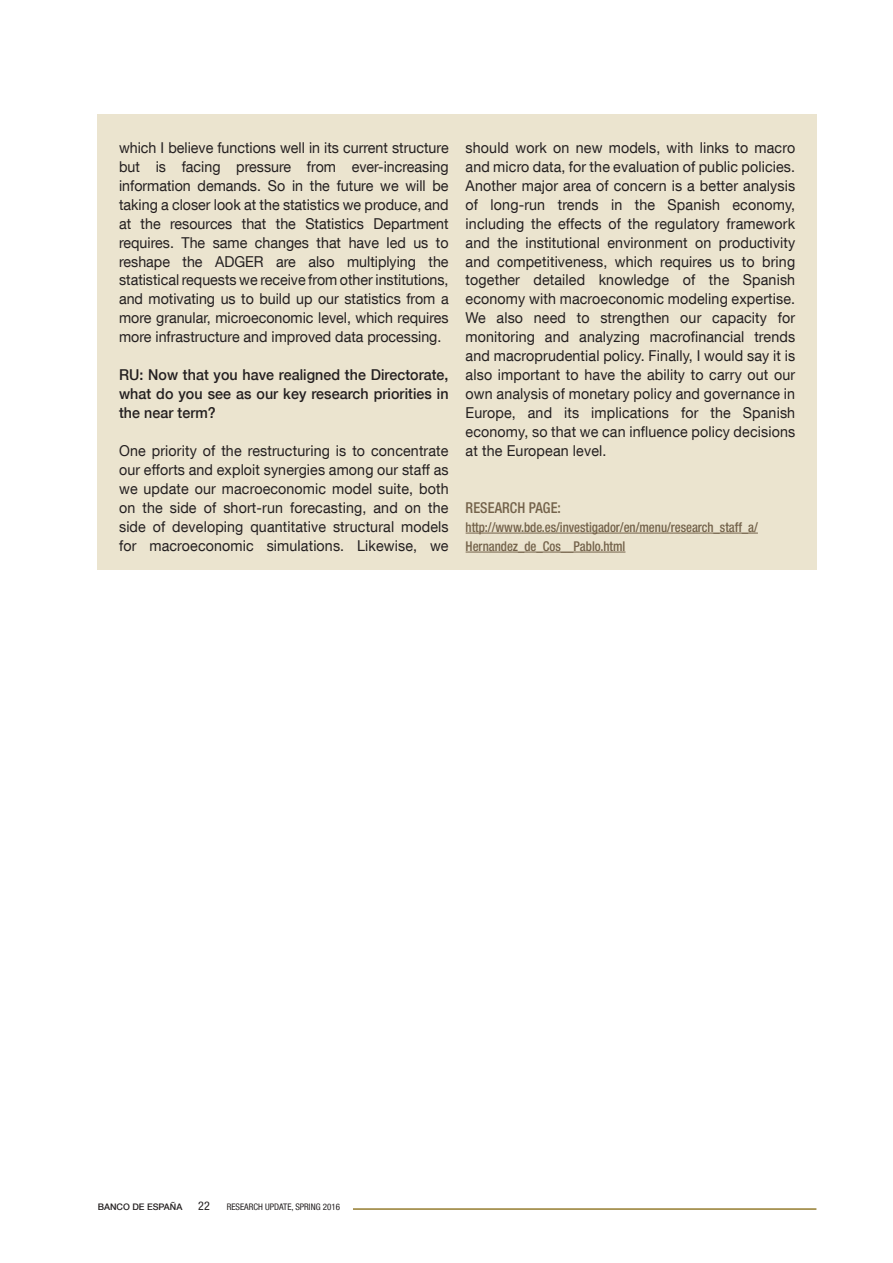
<style>
.page{position:relative;width:893px;height:1263px;background:#fff}
.page>*{position:absolute;margin:0;border:0;box-sizing:border-box;transform-origin:0 0}
.t1{font:15px/18.9px "Bd E Neue Helvetica";letter-spacing:.01em;color:#231f20;text-align:justify;scale:.95 1}
.t2{font:500 15px/18.9px "Bd E Neue Helvetica";letter-spacing:.005em;color:#231f20;text-align:justify;scale:.95 1}
.t3{font:500 condensed 15px "Bd E Neue Helvetica";letter-spacing:.005em;color:#73624a;scale:.95 1}
.t4{font:500 condensed 13.5px/18.9px "Bd E Neue Helvetica";letter-spacing:-.005em;color:#73624a;scale:.95 1}
.t5{font:condensed 12px "Bd E Neue Helvetica";color:#231f20}
.t6{font:condensed 9px "Bd E Neue Helvetica";color:#231f20}
.t7{font:500 9px "Bd E Neue Helvetica";color:#231f20}
</style>
<div class="page">
<hr style="left:353px;top:1208px;width:463px;height:2px;background:#947c2f">
<div style="left:98px;top:115px;width:719px;height:455px;background:#ebe4cf"></div>
<hr style="left:466px;top:533px;width:292px;height:1px;background:#73624a">
<hr style="left:466px;top:552px;width:159px;height:1px;background:#73624a">
<p class="t1" style="left:119px;top:138px;width:348px">which I believe functions well in its current structure but is facing pressure from ever-increasing information demands. So in the future we will be taking a closer look at the statistics we produce, and at the resources that the Statistics Department requires. The same changes that have led us to reshape the ADGER are also multiplying the statistical requests we receive from other institutions, and motivating us to build up our statistics from a more granular, microeconomic level, which requires more infrastructure and improved data processing.</p>
<p class="t2" style="left:119px;top:365px;width:348px">RU: Now that you have realigned the Directorate, what do you see as our key research priorities in the near term?</p>
<p class="t1" style="left:119px;top:441px;width:348px">One priority of the restructuring is to concentrate our efforts and exploit synergies among our staff as we update our macroeconomic model suite, both on the side of short-run forecasting, and on the side of developing quantitative structural models for macroeconomic simulations. Likewise, we</p>
<p class="t1" style="left:466px;top:138px;width:348px">should work on new models, with links to macro and micro data, for the evaluation of public policies.<br>Another major area of concern is a better analysis of long-run trends in the Spanish economy, including the effects of the regulatory framework and the institutional environment on productivity and competitiveness, which requires us to bring together detailed knowledge of the Spanish economy with macroeconomic modeling expertise.<br>We also need to strengthen our capacity for monitoring and analyzing macrofinancial trends and macroprudential policy. Finally, I would say it is also important to have the ability to carry out our own analysis of monetary policy and governance in Europe, and its implications for the Spanish economy, so that we can influence policy decisions at the European level.</p>
<p class="t3" style="left:466px;top:499px;width:102px">Research page:</p>
<p class="t4" style="left:466px;top:518px;width:309px">http://www.bde.es/investigador/en/menu/research_staff_a/<br>Hernandez_de_Cos__Pablo.html</p>
<p class="t7" style="left:98px;top:1201px;width:86px">BANCO DE ESPAÑA</p>
<p class="t5" style="left:198px;top:1198px;width:13px">22</p>
<p class="t6" style="left:227px;top:1201px;width:115px">RESEARCH UPDATE, SPRING 2016</p>
</div>
